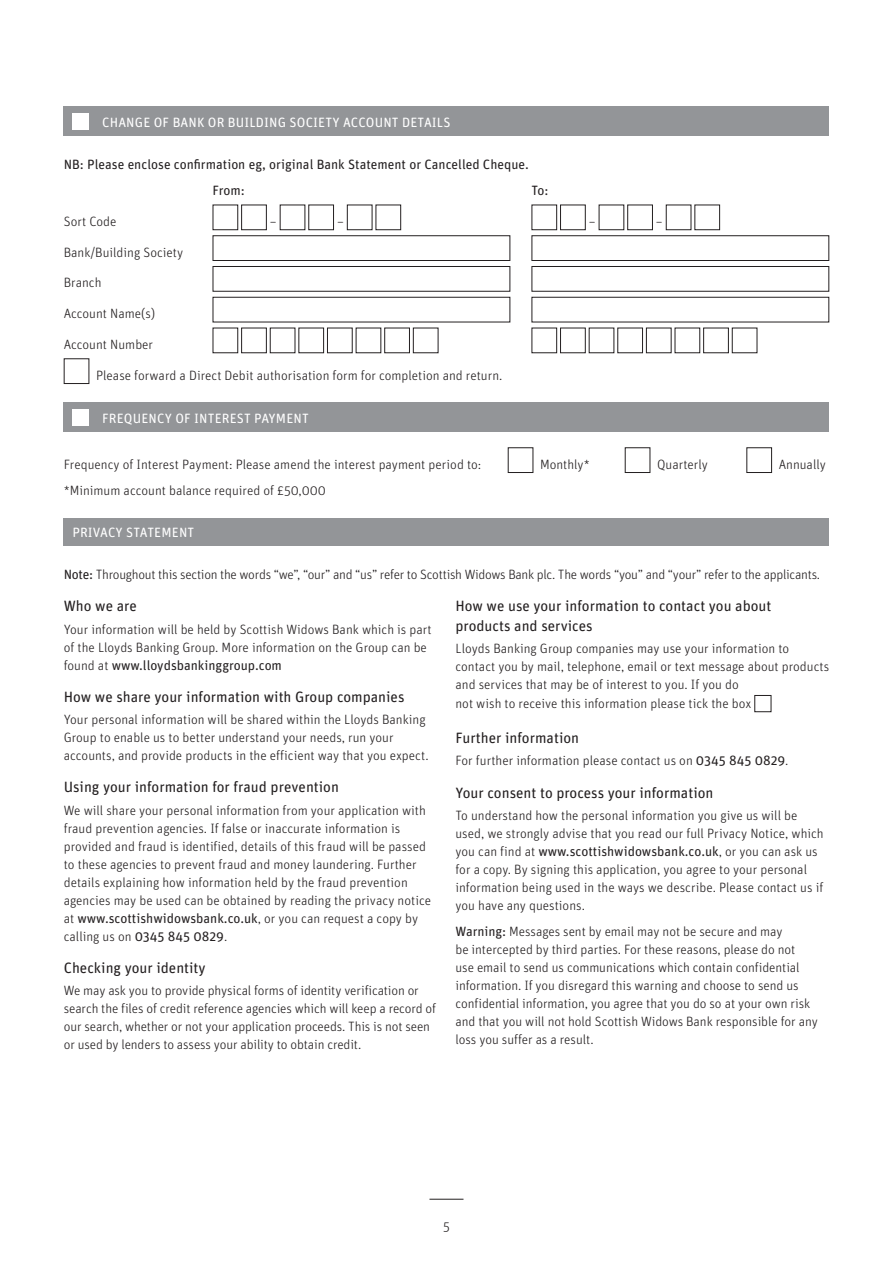
<style>
.page{position:relative;width:893px;height:1263px;background:#fff}
.page>*{position:absolute;margin:0;border:0;box-sizing:border-box;transform-origin:0 0}
.t1{font:15px/19.5px "Unit Rounded Pro";color:#231f20}
.t2{font:300 13.5px/18px "Unit Rounded Pro";color:#231f20}
.t3{font:300 13.5px "Unit Rounded Pro";letter-spacing:-.02em;color:#231f20}
.t4{font:13.5px "Unit Rounded Pro";letter-spacing:.01em;color:#fff}
.t5{font:13.5px/26.5px "Unit Rounded Pro";color:#231f20}
.s1{font-weight:400}
</style>
<div class="page">
<hr style="left:429px;top:1199px;width:34px;height:1px;background:#231f20">
<div style="left:64px;top:106px;width:765px;height:29px;background:#939598"></div>
<div style="left:72px;top:113px;width:17px;height:17px;background:#fff"></div>
<div style="left:213px;top:205px;width:25px;height:25px;border:1px solid #231f20"></div>
<div style="left:241px;top:205px;width:26px;height:25px;border:1px solid #231f20"></div>
<div style="left:308px;top:205px;width:26px;height:25px;border:1px solid #231f20"></div>
<div style="left:347px;top:205px;width:25px;height:25px;border:1px solid #231f20"></div>
<div style="left:376px;top:205px;width:25px;height:25px;border:1px solid #231f20"></div>
<div style="left:531px;top:205px;width:26px;height:25px;border:1px solid #231f20"></div>
<div style="left:560px;top:205px;width:26px;height:25px;border:1px solid #231f20"></div>
<div style="left:627px;top:205px;width:26px;height:25px;border:1px solid #231f20"></div>
<div style="left:666px;top:205px;width:25px;height:25px;border:1px solid #231f20"></div>
<div style="left:694px;top:205px;width:26px;height:25px;border:1px solid #231f20"></div>
<div style="left:213px;top:235px;width:297px;height:26px;border:1px solid #231f20"></div>
<div style="left:531px;top:235px;width:298px;height:26px;border:1px solid #231f20"></div>
<div style="left:213px;top:266px;width:297px;height:26px;border:1px solid #231f20"></div>
<div style="left:531px;top:266px;width:298px;height:26px;border:1px solid #231f20"></div>
<div style="left:213px;top:297px;width:297px;height:25px;border:1px solid #231f20"></div>
<div style="left:531px;top:297px;width:298px;height:25px;border:1px solid #231f20"></div>
<div style="left:241px;top:328px;width:26px;height:25px;border:1px solid #231f20"></div>
<div style="left:327px;top:328px;width:26px;height:25px;border:1px solid #231f20"></div>
<div style="left:384px;top:328px;width:26px;height:25px;border:1px solid #231f20"></div>
<div style="left:560px;top:328px;width:26px;height:25px;border:1px solid #231f20"></div>
<div style="left:617px;top:328px;width:26px;height:25px;border:1px solid #231f20"></div>
<div style="left:703px;top:328px;width:26px;height:25px;border:1px solid #231f20"></div>
<div style="left:64px;top:358px;width:25px;height:26px;border:1px solid #231f20"></div>
<div style="left:64px;top:403px;width:765px;height:29px;background:#939598"></div>
<div style="left:72px;top:410px;width:17px;height:16px;background:#fff"></div>
<div style="left:508px;top:447px;width:25px;height:26px;border:1px solid #231f20"></div>
<div style="left:625px;top:447px;width:25px;height:26px;border:1px solid #231f20"></div>
<div style="left:746px;top:447px;width:26px;height:26px;border:1px solid #231f20"></div>
<div style="left:64px;top:518px;width:765px;height:28px;background:#939598"></div>
<div style="left:754px;top:695px;width:17px;height:17px;border:1px solid #231f20"></div>
<p class="t4" style="left:102px;top:113px;width:350px">CHANGE OF BANK OR BUILDING SOCIETY ACCOUNT DETAILS</p>
<p class="t5" style="left:213px;top:150px;width:318px;text-indent:-149px">NB: Please enclose confirmation eg, original Bank Statement or Cancelled Cheque.<br>From:</p>
<p class="t5" style="left:532px;top:177px;width:19px">To:</p>
<p class="t2" style="left:64px;top:212px;width:54px">Sort Code</p>
<p class="t2" style="left:270px;top:212px;width:8px">–</p>
<p class="t2" style="left:337px;top:212px;width:8px">–</p>
<p class="t2" style="left:589px;top:212px;width:8px">–</p>
<p class="t2" style="left:656px;top:212px;width:8px">–</p>
<p class="t2" style="left:64px;top:243px;width:121px">Bank/Building Society</p>
<p class="t2" style="left:64px;top:273px;width:39px">Branch</p>
<p class="t2" style="left:64px;top:304px;width:93px">Account Name(s)</p>
<p class="t2" style="left:64px;top:335px;width:91px">Account Number</p>
<p class="t2" style="left:96px;top:366px;width:408px">Please forward a Direct Debit authorisation form for completion and return.</p>
<p class="t4" style="left:102px;top:409px;width:208px">FREQUENCY OF INTEREST PAYMENT</p>
<p class="t2" style="left:64px;top:455px;width:419px">Frequency of Interest Payment: Please amend the interest payment period to:</p>
<p class="t2" style="left:540px;top:455px;width:51px">Monthly*</p>
<p class="t2" style="left:657px;top:455px;width:52px">Quarterly</p>
<p class="t2" style="left:779px;top:455px;width:49px">Annually</p>
<p class="t2" style="left:64px;top:481px;width:264px">*Minimum account balance required of £50,000</p>
<p class="t4" style="left:72px;top:523px;width:123px">PRIVACY STATEMENT</p>
<p class="t3" style="left:64px;top:566px;width:758px"><span class="s1">Note:</span> Throughout this section the words “we”, “our” and “us” refer to Scottish Widows Bank plc. The words “you” and “your” refer to the applicants.</p>
<p class="t1" style="left:64px;top:596px;width:75px">Who we are</p>
<p class="t2" style="left:64px;top:620px;width:369px">Your information will be held by Scottish Widows Bank which is part of the Lloyds Banking Group. More information on the Group can be found at <span class="s1">www.lloydsbankinggroup.com</span></p>
<p class="t1" style="left:64px;top:686px;width:342px">How we share your information with Group companies</p>
<p class="t2" style="left:64px;top:710px;width:366px">Your personal information will be shared within the Lloyds Banking<br>Group to enable us to better understand your needs, run your accounts, and provide products in the efficient way that you expect.</p>
<p class="t1" style="left:64px;top:777px;width:277px">Using your information for fraud prevention</p>
<p class="t2" style="left:64px;top:801px;width:369px">We will share your personal information from your application with fraud prevention agencies. If false or inaccurate information is provided and fraud is identified, details of this fraud will be passed to these agencies to prevent fraud and money laundering. Further details explaining how information held by the fraud prevention agencies may be used can be obtained by reading the privacy notice at <span class="s1">www.scottishwidowsbank.co.uk</span>, or you can request a copy by calling us on <span class="s1">0345 845 0829</span>.</p>
<p class="t1" style="left:64px;top:957px;width:144px">Checking your identity</p>
<p class="t2" style="left:64px;top:981px;width:374px">We may ask you to provide physical forms of identity verification or search the files of credit reference agencies which will keep a record of our search, whether or not your application proceeds. This is not seen or used by lenders to assess your ability to obtain credit.</p>
<p class="t1" style="left:455px;top:596px;width:317px">How we use your information to contact you about products and services</p>
<p class="t2" style="left:455px;top:639px;width:375px">Lloyds Banking Group companies may use your information to contact you by mail, telephone, email or text message about products and services that may be of interest to you. If you do<br>not wish to receive this information please tick the box</p>
<p class="t1" style="left:455px;top:727px;width:125px">Further information</p>
<p class="t2" style="left:455px;top:751px;width:335px">For further information please contact us on <span class="s1">0345 845 0829</span>.</p>
<p class="t1" style="left:455px;top:782px;width:259px">Your consent to process your information</p>
<p class="t2" style="left:455px;top:806px;width:370px">To understand how the personal information you give us will be used, we strongly advise that you read our full Privacy Notice, which you can find at <span class="s1">www.scottishwidowsbank.co.uk</span>, or you can ask us for a copy. By signing this application, you agree to your personal information being used in the ways we describe. Please contact us if you have any questions.</p>
<p class="t2" style="left:455px;top:922px;width:364px"><span class="s1">Warning:</span> Messages sent by email may not be secure and may<br>be intercepted by third parties. For these reasons, please do not<br>use email to send us communications which contain confidential information. If you disregard this warning and choose to send us confidential information, you agree that you do so at your own risk and that you will not hold Scottish Widows Bank responsible for any loss you suffer as a result.</p>
<p class="t2" style="left:443px;top:1217px;width:8px">5</p>
</div>
